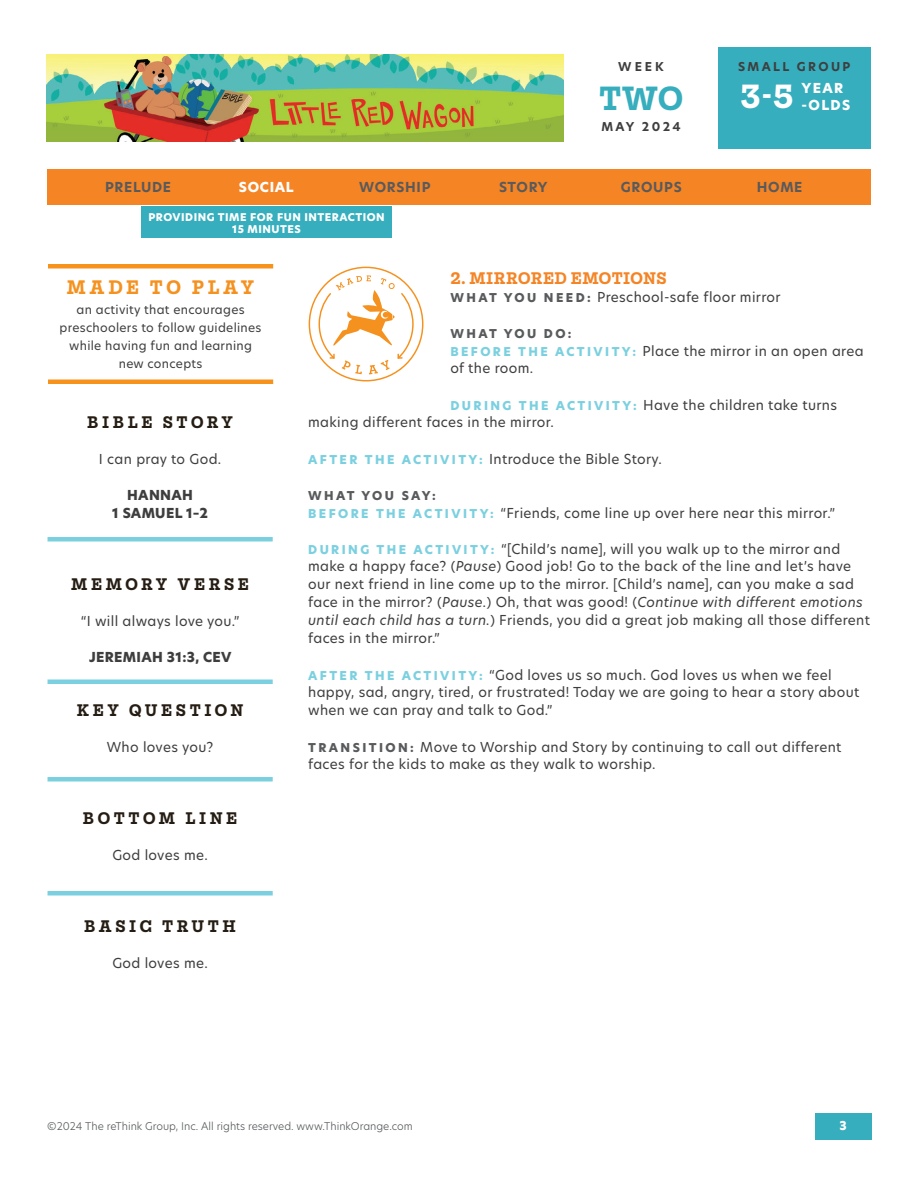
<style>
.page{position:relative;width:918px;height:1188px;background:#fff}
.page>*{position:absolute;margin:0;border:0;box-sizing:border-box;transform-origin:0 0}
.t1{font:700 36px "Mortise";color:#36aebd}
.t2{font:700 36px "Mortise";color:#fff}
.t3{font:700 21px "Mortise";letter-spacing:.175em;color:#f5911f}
.t4{font:700 18px "Mortise";letter-spacing:.2em;color:#251d13}
.t5{font:700 18px "Mortise";letter-spacing:.025em;color:#f58425}
.t6{font:13.5px/18px "New Hero";letter-spacing:.025em;color:#3e3e3f}
.t7{font:800 13.5px/18px "New Hero";letter-spacing:.025em;color:#3e3e3f;text-align:center}
.t8{font:700 13.5px "New Hero";letter-spacing:.05em;color:#585a5c}
.t9{font:800 13.5px/16.2px "New Hero";letter-spacing:.1em;color:#fff}
.t10{font:12px/18px "New Hero";letter-spacing:.025em;color:#3e3e3f;text-align:center}
.t11{font:700 12px "New Hero";letter-spacing:.2em;color:#3e3e3f}
.t12{font:800 12px "New Hero";letter-spacing:.18em;color:#585a5c}
.t13{font:800 12px "New Hero";letter-spacing:.2em;color:#585a5c}
.t14{font:800 12px "New Hero";color:#fff}
.t15{font:300 10.5px "New Hero";color:#585a5c}
.t16{font:800 10.5px/12px "New Hero";letter-spacing:.05em;color:#fff;text-align:center}
.s1{font-weight:800;font-size:12px;color:#585a5c}
.s2{font-weight:800;font-size:12px;color:#7bd0e0}
.s3{font-style:italic}
</style>
<div class="page">
<img style="left:46px;top:54px;width:518px;height:88px">
<div style="left:717px;top:47px;width:154px;height:102px;background:#36aebd"></div>
<div style="left:48px;top:537px;width:225px;height:5px;background:#7bd0e0"></div>
<hr style="left:48px;top:680px;width:225px;height:4px;background:#7bd0e0">
<div style="left:48px;top:777px;width:225px;height:5px;background:#7bd0e0"></div>
<div style="left:48px;top:891px;width:225px;height:5px;background:#7bd0e0"></div>
<div style="left:141px;top:206px;width:251px;height:32px;background:#36aebd"></div>
<div style="left:47px;top:170px;width:824px;height:36px;background:#f58425"></div>
<div style="left:815px;top:1113px;width:57px;height:27px;background:#36aebd"></div>
<svg style="left:309px;top:267px;width:114px;height:114px"></svg>
<hr style="left:48px;top:380px;width:225px;height:4px;background:#f7931d">
<hr style="left:48px;top:264px;width:225px;height:4px;background:#f7931d">
<p class="t11" style="left:618px;top:59px;width:47px">WEEK</p>
<h1 class="t1" style="left:599px;top:79px;width:85px">TWO</h1>
<p class="t11" style="left:601px;top:119px;width:81px">MAY 2024</p>
<p class="t11" style="left:738px;top:59px;width:114px">SMALL GROUP</p>
<h1 class="t2" style="left:740px;top:77px;width:55px">3-5</h1>
<p class="t9" style="left:802px;top:80px;width:50px">YEAR -OLDS</p>
<p class="t8" style="left:105px;top:177px;width:68px">PRELUDE</p>
<p class="t9" style="left:239px;top:179px;width:56px">SOCIAL</p>
<p class="t8" style="left:359px;top:177px;width:73px">WORSHIP</p>
<p class="t8" style="left:499px;top:177px;width:50px">STORY</p>
<p class="t8" style="left:621px;top:177px;width:62px">GROUPS</p>
<p class="t8" style="left:757px;top:177px;width:47px">HOME</p>
<p class="t16" style="left:148px;top:211px;width:238px">PROVIDING TIME FOR FUN INTERACTION<br>15 MINUTES</p>
<h2 class="t3" style="left:67px;top:276px;width:189px">MADE TO PLAY</h2>
<p class="t10" style="left:60px;top:300px;width:203px">an activity that encourages preschoolers to follow guidelines while having fun and learning new concepts</p>
<h3 class="t4" style="left:87px;top:412px;width:147px">BIBLE STORY</h3>
<p class="t6" style="left:99px;top:449px;width:124px">I can pray to God.</p>
<p class="t7" style="left:112px;top:486px;width:97px">HANNAH<br>1 SAMUEL 1–2</p>
<h3 class="t4" style="left:71px;top:574px;width:179px">MEMORY VERSE</h3>
<p class="t6" style="left:81px;top:611px;width:160px">“I will always love you.”</p>
<p class="t7" style="left:89px;top:648px;width:144px">JEREMIAH 31:3, CEV</p>
<h3 class="t4" style="left:77px;top:700px;width:168px">KEY QUESTION</h3>
<p class="t6" style="left:107px;top:737px;width:108px">Who loves you?</p>
<h3 class="t4" style="left:83px;top:808px;width:156px">BOTTOM LINE</h3>
<p class="t6" style="left:112px;top:845px;width:97px">God loves me.</p>
<h3 class="t4" style="left:84px;top:916px;width:153px">BASIC TRUTH</h3>
<p class="t6" style="left:112px;top:953px;width:97px">God loves me.</p>
<h3 class="t5" style="left:450px;top:268px;width:218px">2. MIRRORED EMOTIONS</h3>
<p class="t6" style="left:450px;top:287px;width:332px"><span class="s1">W H AT YO U N E E D :</span> Preschool-safe floor mirror</p>
<p class="t13" style="left:450px;top:325px;width:123px">WHAT YOU DO:</p>
<p class="t6" style="left:450px;top:341px;width:415px"><span class="s2">B E F O R E T H E AC T I V I TY:</span> Place the mirror in an open area of the room.</p>
<p class="t6" style="left:308px;top:395px;width:530px;text-indent:142px"><span class="s2">D U R I N G T H E AC T I V I TY:</span> Have the children take turns making different faces in the mirror.</p>
<p class="t6" style="left:308px;top:449px;width:355px"><span class="s2">A F T E R T H E AC T I V I T Y:</span> Introduce the Bible Story.</p>
<p class="t12" style="left:308px;top:487px;width:129px">WHAT YOU SAY:</p>
<p class="t6" style="left:308px;top:503px;width:528px"><span class="s2">B E F O R E T H E AC T I V I T Y:</span> “Friends, come line up over here near this mirror.”</p>
<p class="t6" style="left:308px;top:539px;width:563px"><span class="s2">D U R I N G T H E AC T I V I T Y:</span> “[Child’s name], will you walk up to the mirror and make a happy face? (<span class="s3">Pause</span>) Good job! Go to the back of the line and let’s have our next friend in line come up to the mirror. [Child’s name], can you make a sad face in the mirror? (<span class="s3">Pause.</span>) Oh, that was good! (<span class="s3">Continue with different emotions until each child has a turn.</span>) Friends, you did a great job making all those different faces in the mirror.”</p>
<p class="t6" style="left:308px;top:665px;width:553px"><span class="s2">A F T E R T H E AC T I V I T Y:</span> “God loves us so much. God loves us when we feel happy, sad, angry, tired, or frustrated! Today we are going to hear a story about when we can pray and talk to God.”</p>
<p class="t6" style="left:308px;top:737px;width:535px"><span class="s1">T R A N S I T I O N :</span> Move to Worship and Story by continuing to call out different faces for the kids to make as they walk to worship.</p>
<p class="t15" style="left:47px;top:1118px;width:367px">©2024 The reThink Group, Inc. All rights reserved. www.ThinkOrange.com</p>
<p class="t14" style="left:839px;top:1117px;width:9px">3</p>
</div>
